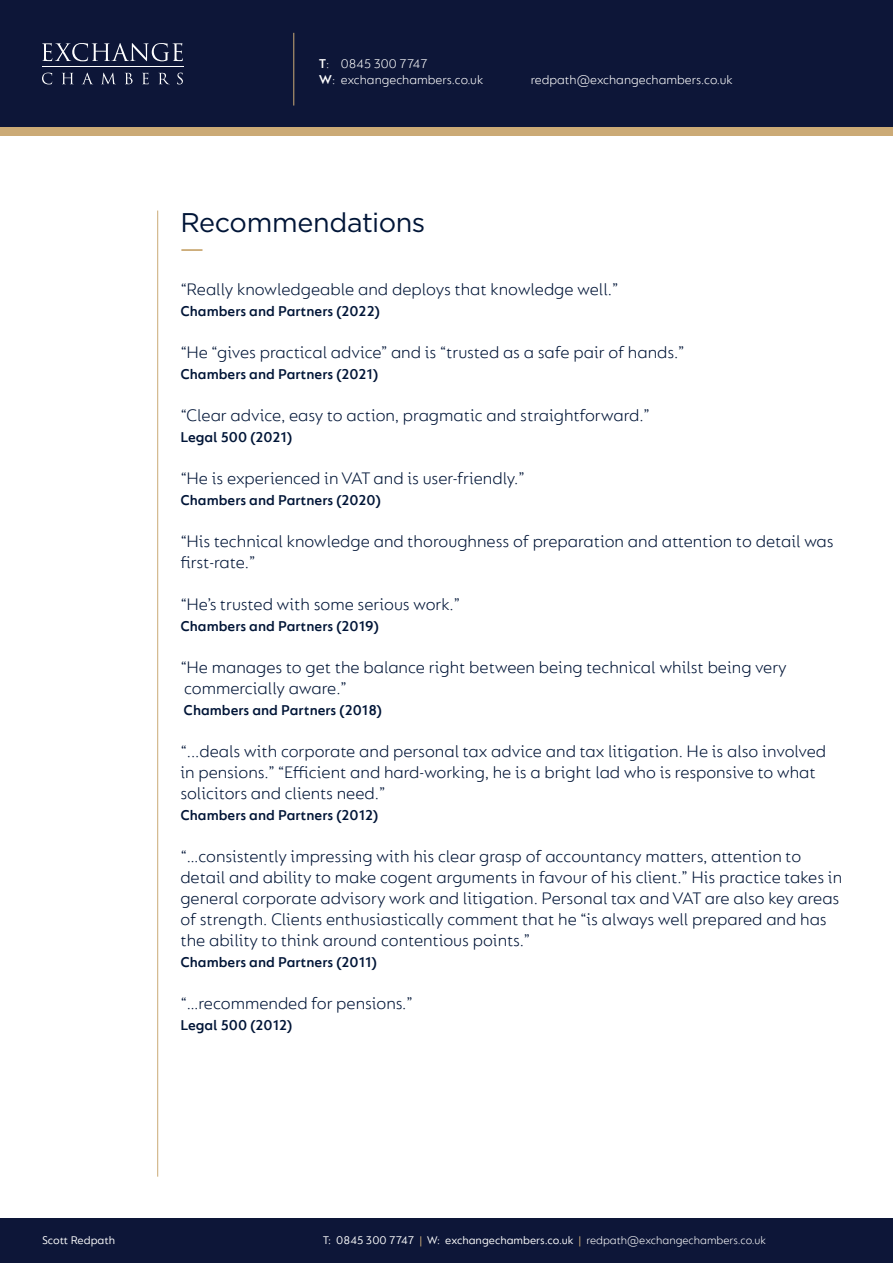
<style>
.page{position:relative;width:893px;height:1263px;background:#fff}
.page>*{position:absolute;margin:0;border:0;box-sizing:border-box;transform-origin:0 0}
.t1{font:27px "Gotham";letter-spacing:-.015em;color:#001537}
.t2{font:300 18px/21px "FS Lucas";color:#001537}
.t3{font:600 15px "FS Lucas";color:#001537}
.t4{font:300 13.5px/16.2px "FS Lucas";color:#fff}
.t5{font:12px "FS Lucas";color:#fff}
.s1{font-weight:600}
.s2{color:#cbaa76}
.s3{font-weight:300}
</style>
<div class="page">
<div style="left:0;top:64px;width:893px;height:72px;background:#cbaa76"></div>
<div style="left:0;top:0;width:893px;height:127px;background:#0d1638"></div>
<div style="left:0;top:1219px;width:893px;height:44px;background:#0d1638"></div>
<hr style="left:42px;top:67px;width:142px;height:1px;background:#fff">
<svg style="left:42px;top:43px;width:141px;height:18px"></svg>
<svg style="left:42px;top:73px;width:10px;height:11px"></svg>
<svg style="left:62px;top:73px;width:11px;height:11px"></svg>
<svg style="left:82px;top:73px;width:11px;height:11px"></svg>
<svg style="left:102px;top:73px;width:13px;height:11px"></svg>
<svg style="left:125px;top:73px;width:8px;height:11px"></svg>
<svg style="left:142px;top:73px;width:7px;height:11px"></svg>
<svg style="left:159px;top:73px;width:10px;height:11px"></svg>
<svg style="left:177px;top:73px;width:6px;height:11px"></svg>
<hr style="left:293px;top:33px;width:1px;height:73px;background:#cbaa76">
<hr style="left:157px;top:211px;width:1px;height:966px;background:#cbaa76">
<hr style="left:181px;top:249px;width:21px;height:2px;background:#cbaa76">
<p class="t4" style="left:319px;top:55px;width:166px"><span class="s1">T</span>: 0845 300 7747<br><span class="s1">W</span>: exchangechambers.co.uk</p>
<p class="t4" style="left:531px;top:71px;width:203px">redpath@exchangechambers.co.uk</p>
<p class="t1" style="left:180px;top:205px;width:247px">Recommendations</p>
<p class="t2" style="left:180px;top:278px;width:440px">“Really knowledgeable and deploys that knowledge well.”</p>
<p class="t3" style="left:180px;top:302px;width:201px">Chambers and Partners (2022)</p>
<p class="t2" style="left:180px;top:341px;width:506px">“He “gives practical advice” and is “trusted as a safe pair of hands.”</p>
<p class="t3" style="left:180px;top:365px;width:199px">Chambers and Partners (2021)</p>
<p class="t2" style="left:180px;top:404px;width:471px">“Clear advice, easy to action, pragmatic and straightforward.”</p>
<p class="t3" style="left:180px;top:428px;width:113px">Legal 500 (2021)</p>
<p class="t2" style="left:180px;top:467px;width:346px">“He is experienced in VAT and is user-friendly.”</p>
<p class="t3" style="left:180px;top:491px;width:202px">Chambers and Partners (2020)</p>
<p class="t2" style="left:180px;top:530px;width:655px">“His technical knowledge and thoroughness of preparation and attention to detail was first-rate.”</p>
<p class="t2" style="left:180px;top:593px;width:281px">“He’s trusted with some serious work.”</p>
<p class="t3" style="left:180px;top:617px;width:200px">Chambers and Partners (2019)</p>
<p class="t2" style="left:180px;top:656px;width:608px">“He manages to get the balance right between being technical whilst being very commercially aware.”</p>
<p class="t3" style="left:183px;top:701px;width:200px">Chambers and Partners (2018)</p>
<p class="t2" style="left:180px;top:740px;width:647px">“...deals with corporate and personal tax advice and tax litigation. He is also involved in pensions.” “Efficient and hard-working, he is a bright lad who is responsive to what solicitors and clients need.”</p>
<p class="t3" style="left:180px;top:806px;width:199px">Chambers and Partners (2012)</p>
<p class="t2" style="left:180px;top:845px;width:663px">“…consistently impressing with his clear grasp of accountancy matters, attention to detail and ability to make cogent arguments in favour of his client.” His practice takes in general corporate advisory work and litigation. Personal tax and VAT are also key areas of strength. Clients enthusiastically comment that he “is always well prepared and has the ability to think around contentious points.”</p>
<p class="t3" style="left:180px;top:953px;width:198px">Chambers and Partners (2011)</p>
<p class="t2" style="left:180px;top:992px;width:234px">“…recommended for pensions.”</p>
<p class="t3" style="left:180px;top:1016px;width:113px">Legal 500 (2012)</p>
<p class="t5" style="left:42px;top:1233px;width:75px">Scott Redpath</p>
<p class="t5" style="left:323px;top:1233px;width:445px">T: 0845 300 7747 <span class="s2">|</span> W: exchangechambers.co.uk <span class="s2">|</span> <span class="s3">redpath@exchangechambers.co.uk</span></p>
</div>
